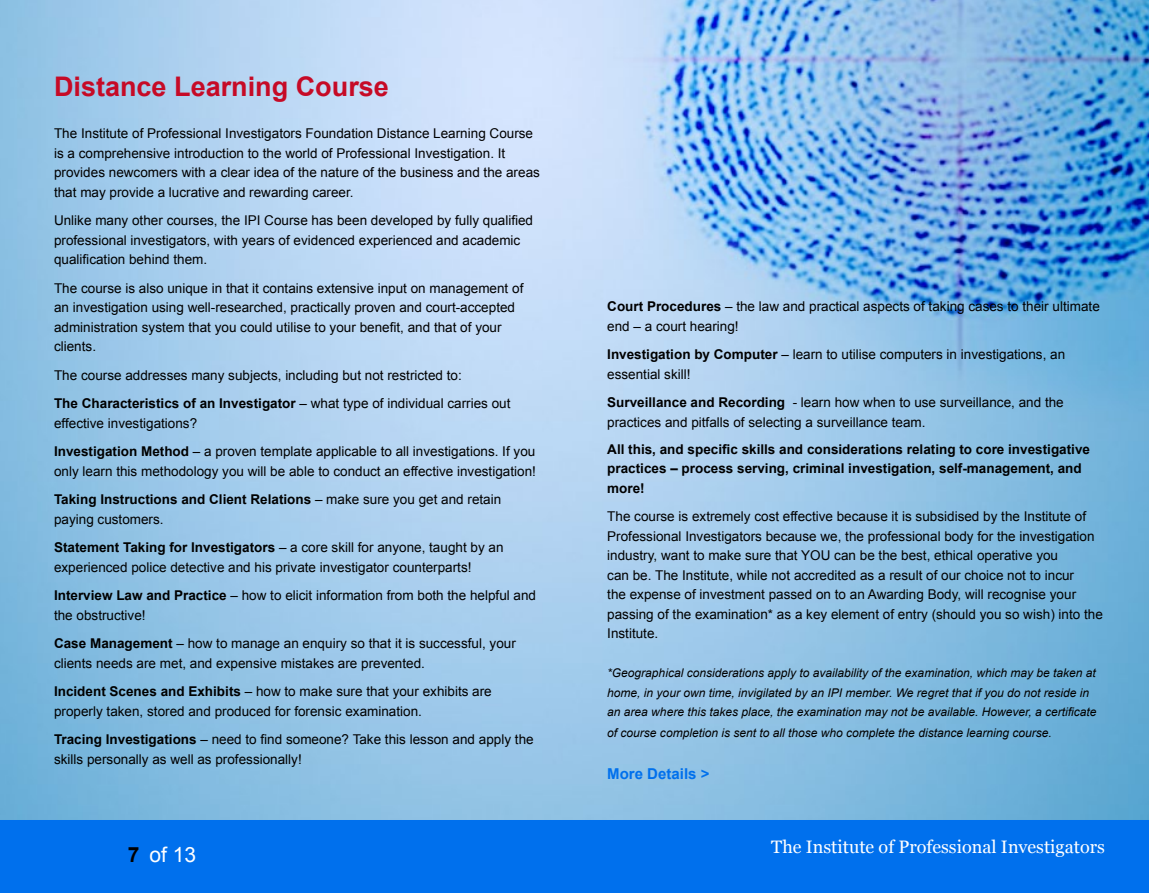
<style>
.page{position:relative;width:1149px;height:893px;background:#fff}
.page>*{position:absolute;margin:0;border:0;box-sizing:border-box;transform-origin:0 0}
.t1{font:700 27px "Arial";color:#c60a26}
.t2{font:21px "Arial";color:#fff}
.t3{font:18px "Georgia";color:#fff}
.t4{font:700 15px "Arial";color:#0070ed}
.t5{font:13.5px/19.5px "Arial";color:#000}
.t6{font:700 13.5px/19.5px "Arial";color:#000}
.t7{font:italic 12px/19.5px "Arial";color:#000}
.s1{font-weight:700}
.s2{font-weight:700;color:#000}
</style>
<div class="page">
<div style="left:0;top:819px;width:1148px;height:74px;background:#0070ed"></div>
<img style="left:0;top:0;width:1148px;height:819px">
<h1 class="t1" style="left:54px;top:69px;width:336px">Distance Learning Course</h1>
<p class="t5" style="left:54px;top:124px;width:487px">The Institute of Professional Investigators Foundation Distance Learning Course is a comprehensive introduction to the world of Professional Investigation. It provides newcomers with a clear idea of the nature of the business and the areas that may provide a lucrative and rewarding career.</p>
<p class="t5" style="left:54px;top:211px;width:480px">Unlike many other courses, the IPI Course has been developed by fully qualified professional investigators, with years of evidenced experienced and academic qualification behind them.</p>
<p class="t5" style="left:54px;top:278px;width:470px">The course is also unique in that it contains extensive input on management of an investigation using well-researched, practically proven and court-accepted administration system that you could utilise to your benefit, and that of your clients.</p>
<p class="t5" style="left:54px;top:361px;width:458px;line-height:28.5px">The course addresses many subjects, including but not restricted to:<br><span class="s1">The Characteristics of an Investigator</span> – what type of individual carries out</p>
<p class="t5" style="left:54px;top:409px;width:482px;line-height:28.5px">effective investigations?<br><span class="s1">Investigation Method</span> – a proven template applicable to all investigations. If you</p>
<p class="t5" style="left:54px;top:457px;width:483px;line-height:28.5px">only learn this methodology you will be able to conduct an effective investigation!<br><span class="s1">Taking Instructions and Client Relations</span> – make sure you get and retain</p>
<p class="t5" style="left:54px;top:505px;width:451px;line-height:28.5px">paying customers.<br><span class="s1">Statement Taking for Investigators</span> – a core skill for anyone, taught by an</p>
<p class="t5" style="left:54px;top:553px;width:483px;line-height:28.5px">experienced police detective and his private investigator counterparts!<br><span class="s1">Interview Law and Practice</span> – how to elicit information from both the helpful and</p>
<p class="t5" style="left:54px;top:601px;width:463px;line-height:28.5px">the obstructive!<br><span class="s1">Case Management</span> – how to manage an enquiry so that it is successful, your</p>
<p class="t5" style="left:54px;top:649px;width:439px;line-height:28.5px">clients needs are met, and expensive mistakes are prevented.<br><span class="s1">Incident Scenes and Exhibits</span> – how to make sure that your exhibits are</p>
<p class="t5" style="left:54px;top:697px;width:481px;line-height:28.5px">properly taken, stored and produced for forensic examination.<br><span class="s1">Tracing Investigations</span> – need to find someone? Take this lesson and apply the</p>
<p class="t5" style="left:54px;top:749px;width:249px">skills personally as well as professionally!</p>
<p class="t5" style="left:607px;top:297px;width:494px"><span class="s1">Court Procedures</span> – the law and practical aspects of taking cases to their ultimate end – a court hearing!</p>
<p class="t5" style="left:607px;top:345px;width:459px"><span class="s1">Investigation by Computer</span> – learn to utilise computers in investigations, an essential skill!</p>
<p class="t5" style="left:607px;top:393px;width:458px"><span class="s1">Surveillance and Recording</span> - learn how when to use surveillance, and the practices and pitfalls of selecting a surveillance team.</p>
<p class="t6" style="left:607px;top:440px;width:484px">All this, and specific skills and considerations relating to core investigative practices – process serving, criminal investigation, self-management, and more!</p>
<p class="t5" style="left:607px;top:507px;width:497px">The course is extremely cost effective because it is subsidised by the Institute of Professional Investigators because we, the professional body for the investigation industry, want to make sure that YOU can be the best, ethical operative you<br>can be. The Institute, while not accredited as a result of our choice not to incur<br>the expense of investment passed on to an Awarding Body, will recognise your passing of the examination* as a key element of entry (should you so wish) into the Institute.</p>
<p class="t7" style="left:607px;top:664px;width:490px">*Geographical considerations apply to availability of the examination, which may be taken at home, in your own time, invigilated by an IPI member. We regret that if you do not reside in an area where this takes place, the examination may not be available. However, a certificate</p>
<p class="t7" style="left:607px;top:724px;width:446px">of course completion is sent to all those who complete the distance learning course.</p>
<p class="t4" style="left:607px;top:764px;width:104px">More Details &gt;</p>
<h2 class="t2" style="left:128px;top:840px;width:70px"><span class="s2">7</span> of 13</h2>
<h3 class="t3" style="left:771px;top:835px;width:335px">The Institute of Professional Investigators</h3>
</div>
